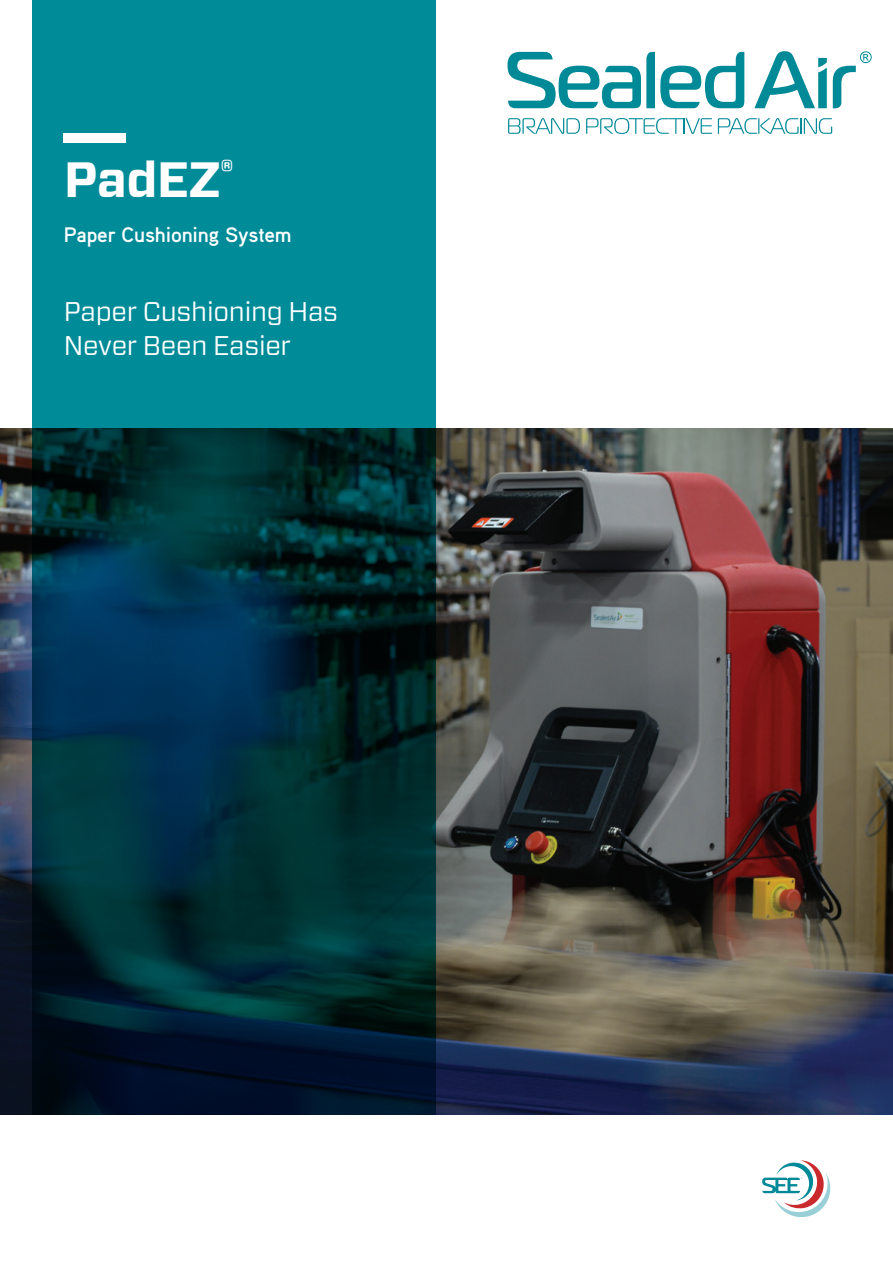
<style>
.page{position:relative;width:893px;height:1263px;background:#fff}
.page>*{position:absolute;margin:0;border:0;box-sizing:border-box;transform-origin:0 0}
.Product_Title{font:700 49.5px "Forza";letter-spacing:-.01em;color:#fff}
.Cover_Strap_Line{font:27px/34.5px "Forza";letter-spacing:-.01em;color:#fff}
.Product_Description{font:700 21px "Aaux Pro OT";letter-spacing:-.01em;color:#fff}
</style>
<div class="page">
<img style="left:0;top:428px;width:893px;height:686px">
<svg style="left:32px;top:0;width:404px;height:1114px;background:#004e5b"></svg>
<div style="left:64px;top:133px;width:62px;height:10px;background:#fff"></div>
<svg style="left:508px;top:118px;width:72px;height:16px"></svg>
<svg style="left:586px;top:118px;width:126px;height:16px"></svg>
<svg style="left:718px;top:118px;width:114px;height:16px"></svg>
<svg style="left:833px;top:51px;width:39px;height:57px"></svg>
<svg style="left:507px;top:52px;width:237px;height:56px"></svg>
<svg style="left:754px;top:51px;width:73px;height:57px"></svg>
<svg style="left:762px;top:1160px;width:68px;height:57px"></svg>
<p class="Product_Title" style="left:64px;top:146px;width:171px">PadEZ<sup>®</sup></p>
<p class="Product_Description" style="left:64px;top:221px;width:229px">Paper Cushioning System</p>
<p class="Cover_Strap_Line" style="left:64px;top:294px;width:276px">Paper Cushioning Has<br>Never Been Easier</p>
</div>
